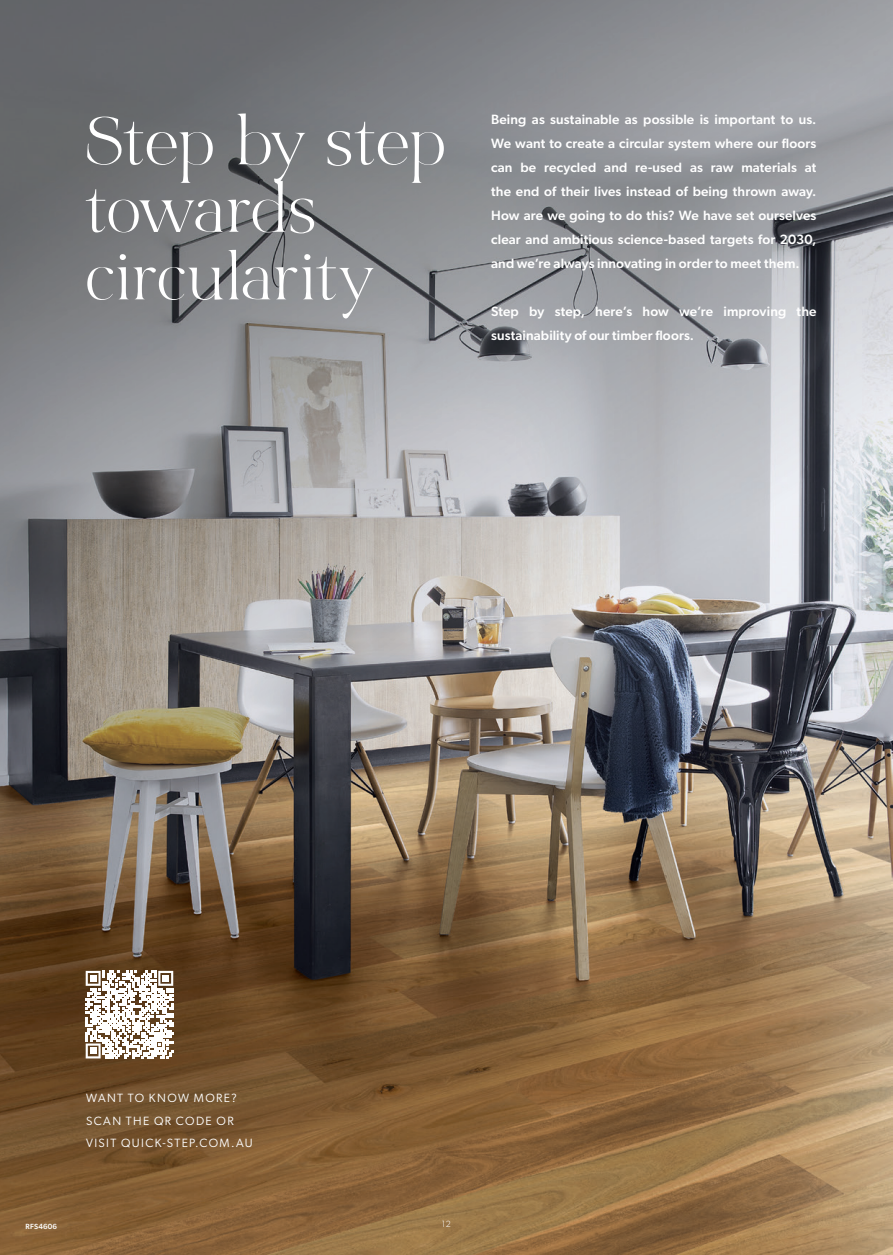
<style>
.page{position:relative;width:893px;height:1255px;background:#fff}
.page>*{position:absolute;margin:0;border:0;box-sizing:border-box;transform-origin:0 0}
.Titel_BV_45_45_wit{font:67.5px/67.5px "Bon Vivant Serif";letter-spacing:.01em;color:#fff}
.Basistekst_medium_wit{font:500 13.5px/24px "Gibson";letter-spacing:.01em;color:#fff;text-align:justify}
.paginaverwijzing_wit{font:12px/22.5px "Gibson";letter-spacing:.115em;color:#fff}
.t1{font:300 9px "Gibson";color:#fff}
.SKU{font:500 7.5px "Gibson";letter-spacing:.03em;color:#fff}
</style>
<div class="page">
<img style="left:0;top:0;width:893px;height:1254px">
<svg style="left:86px;top:970px;width:87px;height:88px"></svg>
<div style="left:90px;top:1047px;width:6px;height:7px;background:#fff"></div>
<p class="Titel_BV_45_45_wit" style="left:85px;top:109px;width:362px">Step by step towards circularity</p>
<p class="Basistekst_medium_wit" style="left:491px;top:107px;width:327px">Being as sustainable as possible is important to us.<br>We want to create a circular system where our floors can be recycled and re-used as raw materials at the end of their lives instead of being thrown away.<br>How are we going to do this? We have set ourselves clear and ambitious science-based targets for 2030, and we’re always innovating in order to meet them.</p>
<p class="Basistekst_medium_wit" style="left:491px;top:299px;width:327px">Step by step, here’s how we’re improving the sustainability of our timber floors.</p>
<p class="paginaverwijzing_wit" style="left:86px;top:1086px;width:168px">WANT TO KNOW MORE?<br>SCAN THE QR CODE OR<br>VISIT QUICK-STEP.COM.AU</p>
<p class="SKU" style="left:26px;top:1222px;width:33px">RFS4606</p>
<p class="t1" style="left:442px;top:1217px;width:11px">12</p>
</div>
